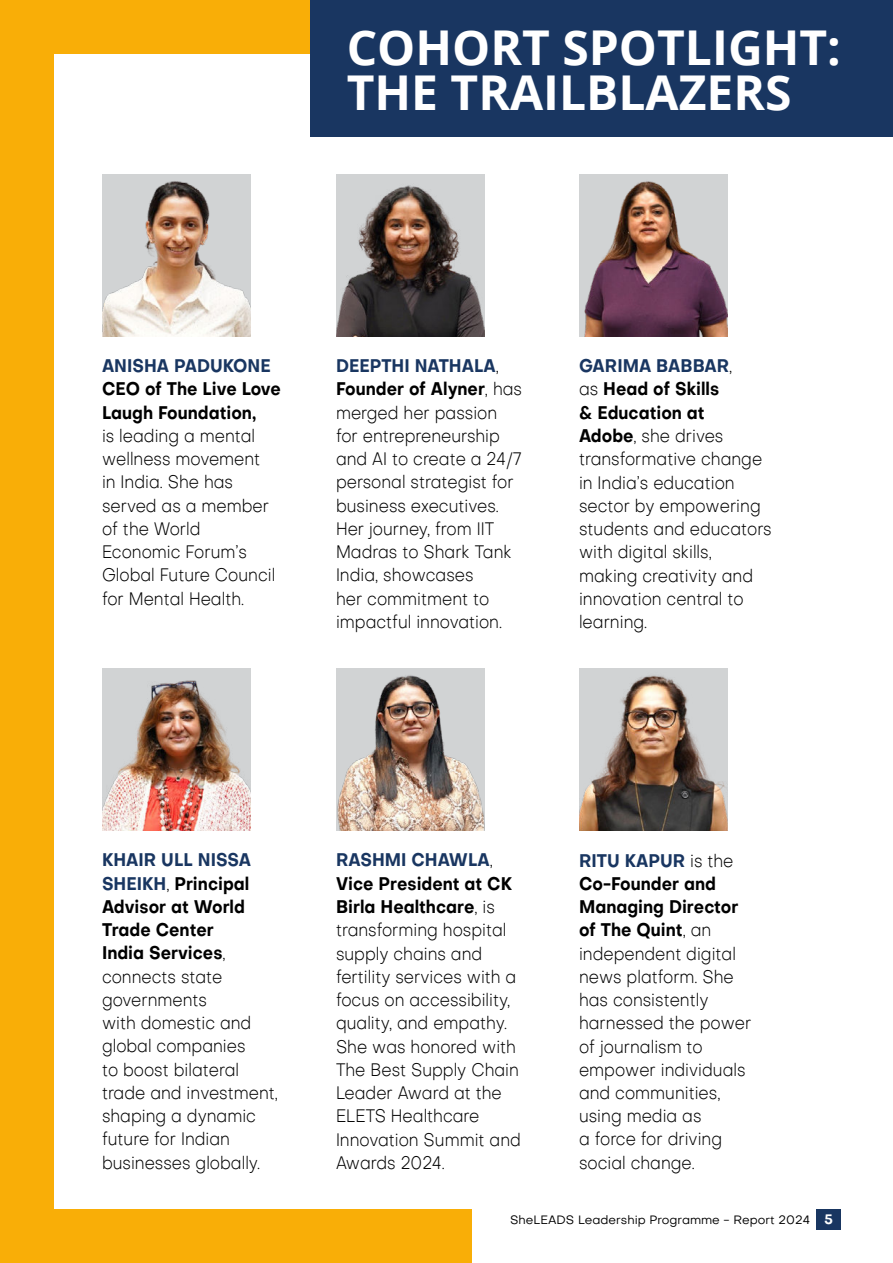
<style>
.page{position:relative;width:893px;height:1263px;background:#fff}
.page>*{position:absolute;margin:0;border:0;box-sizing:border-box;transform-origin:0 0}
.t1{font:700 48px/45px "Open Sans";color:#fff}
.t2{font:300 18px/23.2px "Objective";color:#000;scale:.9 1}
.t3{font:700 18px/23.2px "Objective";color:#000;scale:.9 1}
.t4{font:700 18px "Objective";color:#193661;scale:.9 1}
.t5{font:12px "Objective";color:#000}
.s1{font-weight:700;color:#193661}
.s2{font-weight:700}
.s3{font-weight:700;font-size:13.5px;color:#fff}
</style>
<div class="page">
<div style="left:816px;top:1209px;width:25px;height:21px;background:#193661"></div>
<div style="left:0;top:0;width:472px;height:1263px;background:#f9ae07"></div>
<div style="left:54px;top:54px;width:526px;height:1155px;background:#fff"></div>
<div style="left:311px;top:0;width:582px;height:136px;background:#193661"></div>
<img style="left:102px;top:174px;width:148px;height:162px">
<div style="left:102px;top:668px;width:148px;height:162px;background:#d1d3d4"></div>
<img style="left:102px;top:680px;width:148px;height:150px">
<div style="left:336px;top:174px;width:148px;height:162px;background:#d1d3d4"></div>
<img style="left:336px;top:185px;width:148px;height:151px">
<img style="left:336px;top:669px;width:148px;height:161px">
<div style="left:579px;top:174px;width:148px;height:162px;background:#d1d3d4"></div>
<img style="left:584px;top:181px;width:143px;height:155px">
<img style="left:579px;top:671px;width:148px;height:159px">
<h1 class="t1" style="left:347px;top:27px;width:496px">COHORT SPOTLIGHT:<br>THE TRAILBLAZERS</h1>
<p class="t4" style="left:102px;top:358px;width:189px">ANISHA PADUKONE</p>
<p class="t3" style="left:102px;top:379px;width:200px">CEO of The Live Love<br>Laugh Foundation,</p>
<p class="t2" style="left:102px;top:426px;width:194px">is leading a mental wellness movement in India. She has served as a member of the World<br>Economic Forum’s<br>Global Future Council for Mental Health.</p>
<p class="t2" style="left:336px;top:356px;width:208px"><span class="s1">DEEPTHI NATHALA</span>,<br><span class="s2">Founder of Alyner</span>, has merged her passion for entrepreneurship and AI to create a 24/7 personal strategist for business executives.<br>Her journey, from IIT<br>Madras to Shark Tank<br>India, showcases<br>her commitment to impactful innovation.</p>
<p class="t2" style="left:579px;top:356px;width:216px"><span class="s1">GARIMA BABBAR</span>,<br>as <span class="s2">Head of Skills<br>&amp; Education at<br>Adobe</span>, she drives transformative change in India’s education sector by empowering students and educators with digital skills, making creativity and innovation central to learning.</p>
<p class="t2" style="left:102px;top:850px;width:197px"><span class="s1">KHAIR ULL NISSA<br>SHEIKH</span>, <span class="s2">Principal<br>Advisor at World<br>Trade Center<br>India Services</span>, connects state governments<br>with domestic and global companies<br>to boost bilateral trade and investment, shaping a dynamic future for Indian businesses globally.</p>
<p class="t2" style="left:336px;top:850px;width:207px"><span class="s1">RASHMI CHAWLA</span>,<br><span class="s2">Vice President at CK<br>Birla Healthcare</span>, is transforming hospital supply chains and fertility services with a focus on accessibility, quality, and empathy.<br>She was honored with<br>The Best Supply Chain<br>Leader Award at the<br>ELETS Healthcare<br>Innovation Summit and<br>Awards 2024.</p>
<p class="t2" style="left:579px;top:850px;width:193px"><span class="s1">RITU KAPUR</span> is the<br><span class="s2">Co-Founder and<br>Managing Director of The Quint</span>, an independent digital news platform. She has consistently harnessed the power of journalism to empower individuals and communities, using media as<br>a force for driving social change.</p>
<p class="t5" style="left:510px;top:1215px;width:324px">SheLEADS Leadership Programme - Report 2024 <span class="s3">5</span></p>
</div>
